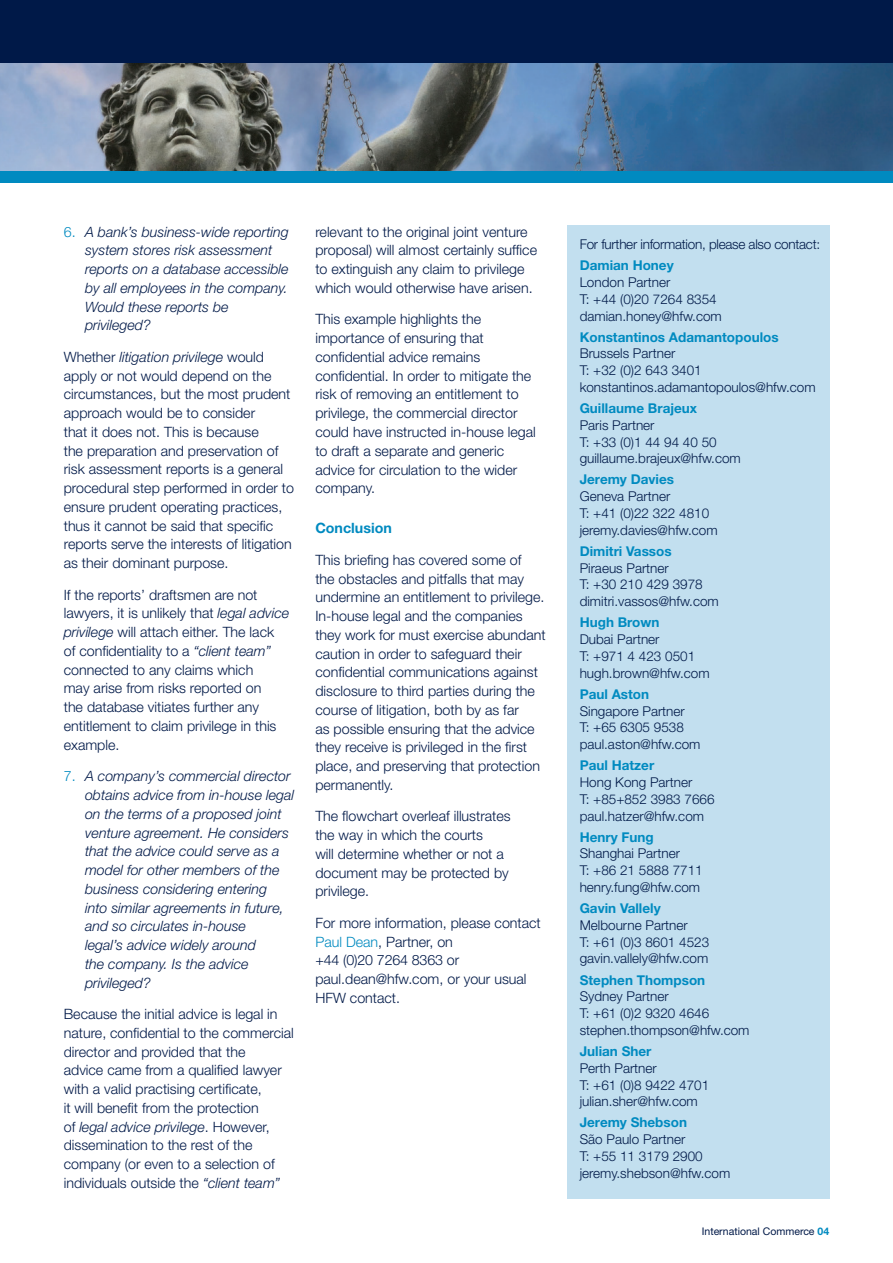
<style>
.page{position:relative;width:893px;height:1263px;background:#fff}
.page>*{position:absolute;margin:0;border:0;box-sizing:border-box;transform-origin:0 0}
.t1{font:300 14.25px/18.8px "Helvetica Neue";color:#001948}
.t2{font:italic 300 14.25px/18.8px "Helvetica Neue";color:#001948}
.t3{font:700 14.25px "Helvetica Neue";color:#008ac0}
.t4{font:300 13.5px/16.8px "Helvetica Neue";color:#001948}
.t5{font:700 13.5px "Helvetica Neue";color:#008ac0}
.t6{font:300 13.5px "Helvetica Neue";letter-spacing:-.02em;color:#001948}
.t7{font:10.5px "Helvetica Neue";color:#001948}
.s1{font-style:normal;color:#008ac0}
.s2{font-style:italic}
.s3{color:#008ac0}
.s4{font-weight:700;color:#008ac0}
</style>
<div class="page">
<div style="left:0;top:0;width:893px;height:170px;background:#001948"></div>
<div style="left:0;top:170px;width:893px;height:13px;background:#008ac0"></div>
<img style="left:0;top:64px;width:893px;height:106px">
<div style="left:567px;top:226px;width:262px;height:973px;background:#c2dfef"></div>
<p class="t2" style="left:85px;top:222px;width:205px;text-indent:-21px"><span class="s1">6.</span> A bank’s business-wide reporting system stores risk assessment reports on a database accessible by all employees in the company.<br>Would these reports be privileged?</p>
<p class="t1" style="left:64px;top:347px;width:232px">Whether <span class="s2">litigation privilege</span> would apply or not would depend on the circumstances, but the most prudent approach would be to consider<br>that it does not. This is because<br>the preparation and preservation of risk assessment reports is a general procedural step performed in order to ensure prudent operating practices, thus it cannot be said that specific reports serve the interests of litigation as their dominant purpose.</p>
<p class="t1" style="left:64px;top:585px;width:227px">If the reports’ draftsmen are not lawyers, it is unlikely that <span class="s2">legal advice privilege</span> will attach either. The lack of confidentiality to a <span class="s2">“client team” </span>connected to any claims which<br>may arise from risks reported on<br>the database vitiates further any entitlement to claim privilege in this example.</p>
<p class="t2" style="left:85px;top:767px;width:211px;text-indent:-21px"><span class="s1">7.</span> A company’s commercial director obtains advice from in-house legal on the terms of a proposed joint venture agreement. He considers that the advice could serve as a model for other members of the business considering entering<br>into similar agreements in future, and so circulates in-house<br>legal’s advice widely around<br>the company. Is the advice privileged?</p>
<p class="t1" style="left:64px;top:1004px;width:231px">Because the initial advice is legal in nature, confidential to the commercial director and provided that the<br>advice came from a qualified lawyer with a valid practising certificate,<br>it will benefit from the protection<br>of <span class="s2">legal advice privilege</span>. However, dissemination to the rest of the company (or even to a selection of individuals outside the <span class="s2">“client team”</span></p>
<p class="t1" style="left:315px;top:222px;width:223px">relevant to the original joint venture proposal) will almost certainly suffice to extinguish any claim to privilege which would otherwise have arisen.</p>
<p class="t1" style="left:315px;top:310px;width:222px">This example highlights the importance of ensuring that confidential advice remains confidential. In order to mitigate the risk of removing an entitlement to privilege, the commercial director could have instructed in-house legal to draft a separate and generic advice for circulation to the wider company.</p>
<p class="t3" style="left:315px;top:519px;width:78px">Conclusion</p>
<p class="t1" style="left:315px;top:550px;width:232px">This briefing has covered some of<br>the obstacles and pitfalls that may undermine an entitlement to privilege.<br>In-house legal and the companies they work for must exercise abundant caution in order to safeguard their confidential communications against disclosure to third parties during the course of litigation, both by as far<br>as possible ensuring that the advice they receive is privileged in the first place, and preserving that protection permanently.</p>
<p class="t1" style="left:315px;top:807px;width:197px">The flowchart overleaf illustrates the way in which the courts<br>will determine whether or not a document may be protected by privilege.</p>
<p class="t1" style="left:315px;top:913px;width:227px">For more information, please contact<br><span class="s3">Paul Dean</span>, Partner, on<br>+44 (0)20 7264 8363 or paul.dean@hfw.com, or your usual<br>HFW contact.</p>
<p class="t6" style="left:580px;top:236px;width:242px">For further information, please also contact:</p>
<p class="t5" style="left:580px;top:257px;width:95px">Damian Honey</p>
<p class="t4" style="left:580px;top:273px;width:144px">London Partner<br>T: +44 (0)20 7264 8354 damian.honey@hfw.com</p>
<p class="t5" style="left:580px;top:328px;width:200px">Konstantinos Adamantopoulos</p>
<p class="t4" style="left:580px;top:345px;width:237px">Brussels Partner<br>T: +32 (0)2 643 3401 konstantinos.adamantopoulos@hfw.com</p>
<p class="t5" style="left:580px;top:400px;width:119px">Guillaume Brajeux</p>
<p class="t4" style="left:580px;top:416px;width:163px">Paris Partner<br>T: +33 (0)1 44 94 40 50 guillaume.brajeux@hfw.com</p>
<p class="t5" style="left:580px;top:471px;width:96px">Jeremy Davies</p>
<p class="t4" style="left:580px;top:488px;width:139px">Geneva Partner<br>T: +41 (0)22 322 4810 jeremy.davies@hfw.com</p>
<p class="t5" style="left:580px;top:543px;width:93px">Dimitri Vassos</p>
<p class="t4" style="left:580px;top:559px;width:141px">Piraeus Partner<br>T: +30 210 429 3978 dimitri.vassos@hfw.com</p>
<p class="t5" style="left:580px;top:614px;width:81px">Hugh Brown</p>
<p class="t4" style="left:580px;top:631px;width:131px">Dubai Partner<br>T: +971 4 423 0501 hugh.brown@hfw.com</p>
<p class="t5" style="left:580px;top:686px;width:71px">Paul Aston</p>
<p class="t4" style="left:580px;top:702px;width:122px">Singapore Partner<br>T: +65 6305 9538 paul.aston@hfw.com</p>
<p class="t5" style="left:580px;top:757px;width:76px">Paul Hatzer</p>
<p class="t4" style="left:580px;top:773px;width:136px">Hong Kong Partner<br>T: +85+852 3983 7666 paul.hatzer@hfw.com</p>
<p class="t5" style="left:580px;top:828px;width:76px">Henry Fung</p>
<p class="t4" style="left:580px;top:845px;width:124px">Shanghai Partner<br>T: +86 21 5888 7711 henry.fung@hfw.com</p>
<p class="t5" style="left:580px;top:900px;width:82px">Gavin Vallely</p>
<p class="t4" style="left:580px;top:916px;width:131px">Melbourne Partner<br>T: +61 (0)3 8601 4523 gavin.vallely@hfw.com</p>
<p class="t5" style="left:580px;top:971px;width:127px">Stephen Thompson</p>
<p class="t4" style="left:580px;top:988px;width:171px">Sydney Partner<br>T: +61 (0)2 9320 4646 stephen.thompson@hfw.com</p>
<p class="t5" style="left:580px;top:1043px;width:73px">Julian Sher</p>
<p class="t4" style="left:580px;top:1059px;width:131px">Perth Partner<br>T: +61 (0)8 9422 4701 julian.sher@hfw.com</p>
<p class="t5" style="left:580px;top:1114px;width:109px">Jeremy Shebson</p>
<p class="t4" style="left:580px;top:1131px;width:152px">São Paulo Partner<br>T: +55 11 3179 2900 jeremy.shebson@hfw.com</p>
<p class="t7" style="left:702px;top:1225px;width:129px">International Commerce <span class="s4">04</span></p>
</div>
